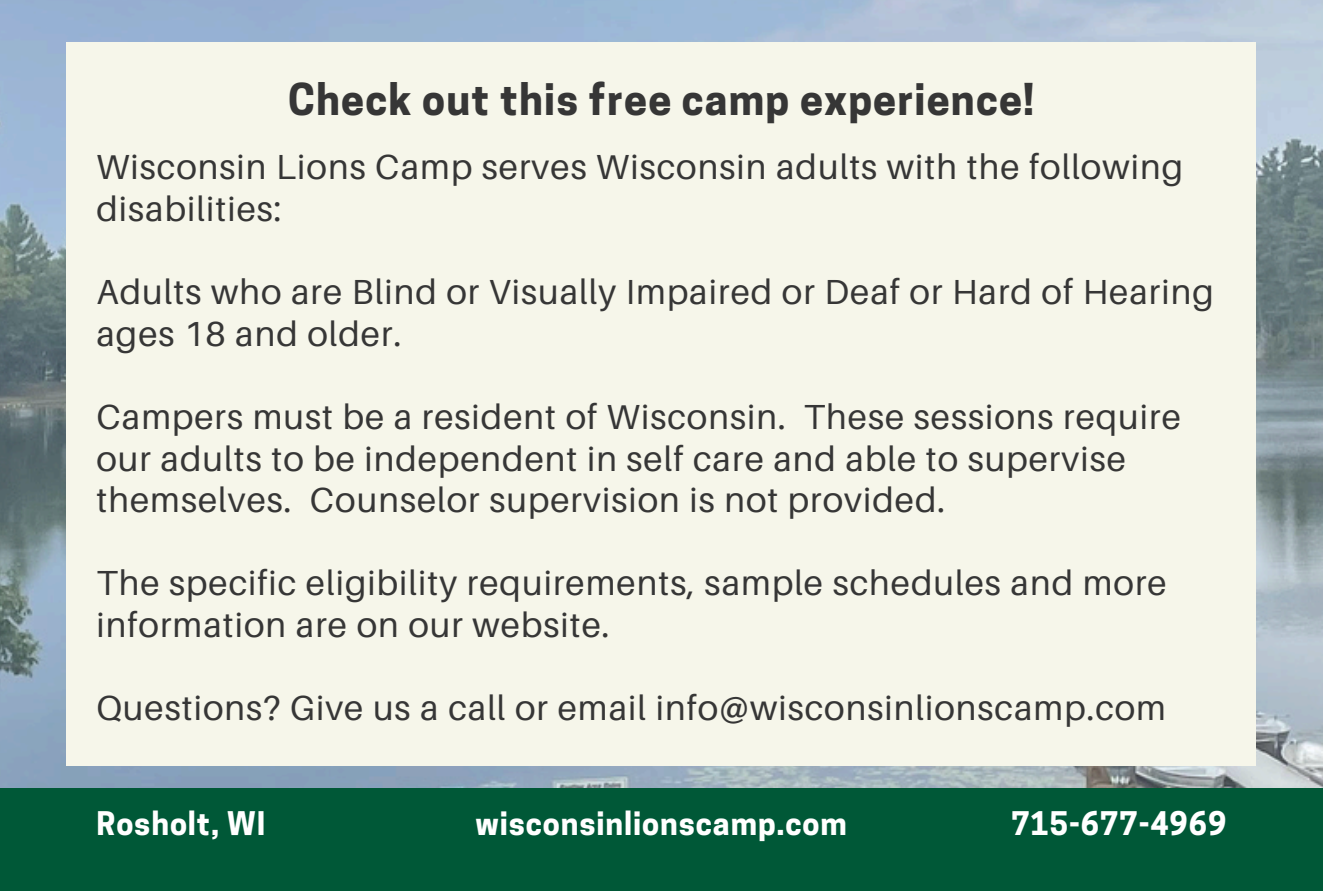
<style>
.page{position:relative;width:1323px;height:891px;background:#fff}
.page>*{position:absolute;margin:0;border:0;box-sizing:border-box;transform-origin:0 0}
.t1{font:700 41.1px "Cooper Hewitt";letter-spacing:.03em;color:#363636}
.t2{font:34.8px/41.7px "Aileron";letter-spacing:.03em;color:#363636}
.t3{font:700 30.6px "Cooper Hewitt";letter-spacing:.03em;color:#fff}
</style>
<div class="page">
<img style="left:0;top:0;width:1323px;height:891px">
<div style="left:66px;top:43px;width:1189px;height:723px;background:#f6f6ea"></div>
<div style="left:0;top:789px;width:1323px;height:101px;background:#005837"></div>
<h1 class="t1" style="left:288px;top:84px;width:747px">Check out this free camp experience!</h1>
<h2 class="t2" style="left:96px;top:146px;width:1088px">Wisconsin Lions Camp serves Wisconsin adults with the following disabilities:</h2>
<h2 class="t2" style="left:96px;top:270px;width:1119px">Adults who are Blind or Visually Impaired or Deaf or Hard of Hearing ages 18 and older.</h2>
<h2 class="t2" style="left:96px;top:395px;width:1086px">Campers must be a resident of Wisconsin. These sessions require our adults to be independent in self care and able to supervise themselves. Counselor supervision is not provided.</h2>
<h2 class="t2" style="left:96px;top:562px;width:1071px">The specific eligibility requirements, sample schedules and more information are on our website.</h2>
<h2 class="t2" style="left:96px;top:686px;width:1071px">Questions? Give us a call or email info@wisconsinlionscamp.com</h2>
<p class="t3" style="left:96px;top:812px;width:170px">Rosholt, WI</p>
<p class="t3" style="left:475px;top:812px;width:373px">wisconsinlionscamp.com</p>
<p class="t3" style="left:1011px;top:812px;width:217px">715-677-4969</p>
</div>
